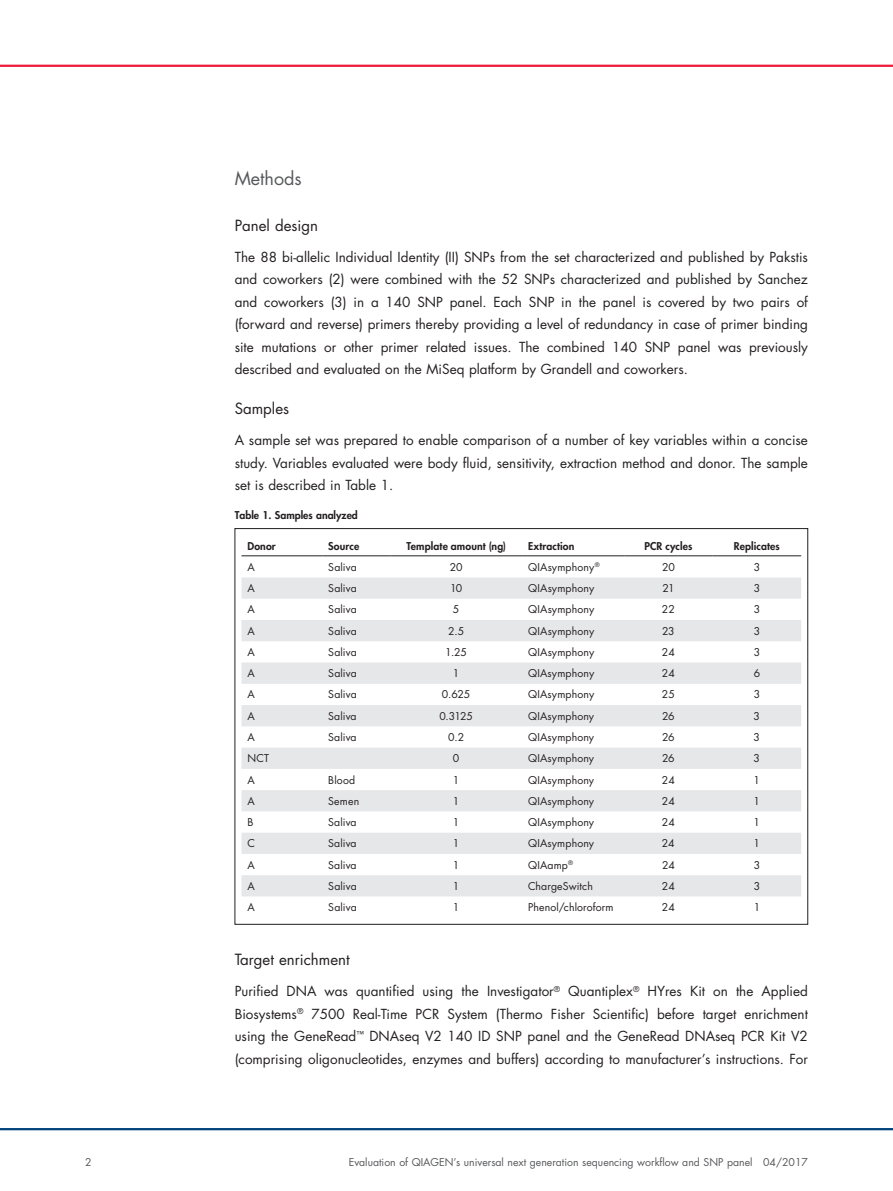
<style>
.page{position:relative;width:893px;height:1191px;background:#fff}
.page>*{position:absolute;margin:0;border:0;box-sizing:border-box;transform-origin:0 0}
.t1{font:18px "Futura Std";color:#57585a}
.t2{font:15px "Futura Std";color:#231f20}
.t3{font:13.5px/22.5px "Futura Std";color:#231f20;text-align:justify}
.t4{font:10.5px "Futura Std";letter-spacing:.015em;color:#231f20}
.t5{font:10.5px "Futura Std";color:#57585a}
.t6{font:800 10.5px "Futura Std";letter-spacing:.01em;color:#231f20}
</style>
<div class="page">
<hr style="left:0;top:65px;width:893px;height:2px;background:#ed1a3a">
<hr style="left:0;top:1128px;width:893px;height:2px;background:#004279">
<svg style="left:241px;top:577px;width:560px;height:319px;fill:#e6e7e9"></svg>
<hr style="left:241px;top:555px;width:81px;height:1px;background:#231f20">
<hr style="left:322px;top:555px;width:68px;height:1px;background:#231f20">
<hr style="left:390px;top:555px;width:132px;height:1px;background:#231f20">
<hr style="left:522px;top:555px;width:102px;height:1px;background:#231f20">
<hr style="left:624px;top:555px;width:89px;height:1px;background:#231f20">
<hr style="left:713px;top:555px;width:88px;height:1px;background:#231f20">
<h1 class="t1" style="left:235px;top:167px;width:68px">Methods</h1>
<p class="t2" style="left:235px;top:216px;width:85px">Panel design</p>
<p class="t3" style="left:235px;top:246px;width:575px">The 88 bi-allelic Individual Identity (II) SNPs from the set characterized and published by Pakstis and coworkers (2) were combined with the 52 SNPs characterized and published by Sanchez and coworkers (3) in a 140 SNP panel. Each SNP in the panel is covered by two pairs of (forward and reverse) primers thereby providing a level of redundancy in case of primer binding site mutations or other primer related issues. The combined 140 SNP panel was previously described and evaluated on the MiSeq platform by Grandell and coworkers.</p>
<p class="t2" style="left:235px;top:399px;width:56px">Samples</p>
<p class="t3" style="left:235px;top:429px;width:575px">A sample set was prepared to enable comparison of a number of key variables within a concise study. Variables evaluated were body fluid, sensitivity, extraction method and donor. The sample set is described in Table 1.</p>
<p class="t6" style="left:235px;top:508px;width:125px">Table 1. Samples analyzed</p>
<p class="t6" style="left:247px;top:539px;width:30px">Donor</p>
<p class="t6" style="left:328px;top:539px;width:33px">Source</p>
<p class="t6" style="left:406px;top:539px;width:101px">Template amount (ng)</p>
<p class="t6" style="left:528px;top:539px;width:48px">Extraction</p>
<p class="t6" style="left:644px;top:539px;width:49px">PCR cycles</p>
<p class="t6" style="left:734px;top:539px;width:47px">Replicates</p>
<p class="t4" style="left:247px;top:560px;width:9px">A</p>
<p class="t4" style="left:328px;top:560px;width:30px">Saliva</p>
<p class="t4" style="left:450px;top:560px;width:14px">20</p>
<p class="t4" style="left:528px;top:560px;width:73px">QIAsymphony<sup>®</sup></p>
<p class="t4" style="left:662px;top:560px;width:14px">20</p>
<p class="t4" style="left:754px;top:560px;width:8px">3</p>
<p class="t4" style="left:247px;top:581px;width:9px">A</p>
<p class="t4" style="left:328px;top:581px;width:30px">Saliva</p>
<p class="t4" style="left:450px;top:581px;width:14px">10</p>
<p class="t4" style="left:528px;top:581px;width:68px">QIAsymphony</p>
<p class="t4" style="left:662px;top:581px;width:14px">21</p>
<p class="t4" style="left:754px;top:581px;width:8px">3</p>
<p class="t4" style="left:247px;top:603px;width:9px">A</p>
<p class="t4" style="left:328px;top:603px;width:30px">Saliva</p>
<p class="t4" style="left:453px;top:603px;width:8px">5</p>
<p class="t4" style="left:528px;top:603px;width:68px">QIAsymphony</p>
<p class="t4" style="left:662px;top:603px;width:14px">22</p>
<p class="t4" style="left:754px;top:603px;width:8px">3</p>
<p class="t4" style="left:247px;top:624px;width:9px">A</p>
<p class="t4" style="left:328px;top:624px;width:30px">Saliva</p>
<p class="t4" style="left:448px;top:624px;width:18px">2.5</p>
<p class="t4" style="left:528px;top:624px;width:68px">QIAsymphony</p>
<p class="t4" style="left:662px;top:624px;width:14px">23</p>
<p class="t4" style="left:754px;top:624px;width:8px">3</p>
<p class="t4" style="left:247px;top:645px;width:9px">A</p>
<p class="t4" style="left:328px;top:645px;width:30px">Saliva</p>
<p class="t4" style="left:445px;top:645px;width:23px">1.25</p>
<p class="t4" style="left:528px;top:645px;width:68px">QIAsymphony</p>
<p class="t4" style="left:662px;top:645px;width:14px">24</p>
<p class="t4" style="left:754px;top:645px;width:8px">3</p>
<p class="t4" style="left:247px;top:666px;width:9px">A</p>
<p class="t4" style="left:328px;top:666px;width:30px">Saliva</p>
<p class="t4" style="left:453px;top:666px;width:8px">1</p>
<p class="t4" style="left:528px;top:666px;width:68px">QIAsymphony</p>
<p class="t4" style="left:662px;top:666px;width:14px">24</p>
<p class="t4" style="left:754px;top:666px;width:8px">6</p>
<p class="t4" style="left:247px;top:688px;width:9px">A</p>
<p class="t4" style="left:328px;top:688px;width:30px">Saliva</p>
<p class="t4" style="left:442px;top:688px;width:30px">0.625</p>
<p class="t4" style="left:528px;top:688px;width:68px">QIAsymphony</p>
<p class="t4" style="left:662px;top:688px;width:14px">25</p>
<p class="t4" style="left:754px;top:688px;width:8px">3</p>
<p class="t4" style="left:247px;top:709px;width:9px">A</p>
<p class="t4" style="left:328px;top:709px;width:30px">Saliva</p>
<p class="t4" style="left:439px;top:709px;width:35px">0.3125</p>
<p class="t4" style="left:528px;top:709px;width:68px">QIAsymphony</p>
<p class="t4" style="left:662px;top:709px;width:14px">26</p>
<p class="t4" style="left:754px;top:709px;width:8px">3</p>
<p class="t4" style="left:247px;top:730px;width:9px">A</p>
<p class="t4" style="left:328px;top:730px;width:30px">Saliva</p>
<p class="t4" style="left:448px;top:730px;width:17px">0.2</p>
<p class="t4" style="left:528px;top:730px;width:68px">QIAsymphony</p>
<p class="t4" style="left:662px;top:730px;width:14px">26</p>
<p class="t4" style="left:754px;top:730px;width:8px">3</p>
<p class="t4" style="left:247px;top:751px;width:23px">NCT</p>
<p class="t4" style="left:453px;top:751px;width:8px">0</p>
<p class="t4" style="left:528px;top:751px;width:68px">QIAsymphony</p>
<p class="t4" style="left:662px;top:751px;width:14px">26</p>
<p class="t4" style="left:754px;top:751px;width:8px">3</p>
<p class="t4" style="left:247px;top:773px;width:9px">A</p>
<p class="t4" style="left:328px;top:773px;width:28px">Blood</p>
<p class="t4" style="left:453px;top:773px;width:8px">1</p>
<p class="t4" style="left:528px;top:773px;width:68px">QIAsymphony</p>
<p class="t4" style="left:662px;top:773px;width:14px">24</p>
<p class="t4" style="left:754px;top:773px;width:8px">1</p>
<p class="t4" style="left:247px;top:794px;width:9px">A</p>
<p class="t4" style="left:328px;top:794px;width:33px">Semen</p>
<p class="t4" style="left:453px;top:794px;width:8px">1</p>
<p class="t4" style="left:528px;top:794px;width:68px">QIAsymphony</p>
<p class="t4" style="left:662px;top:794px;width:14px">24</p>
<p class="t4" style="left:754px;top:794px;width:8px">1</p>
<p class="t4" style="left:247px;top:815px;width:7px">B</p>
<p class="t4" style="left:328px;top:815px;width:30px">Saliva</p>
<p class="t4" style="left:453px;top:815px;width:8px">1</p>
<p class="t4" style="left:528px;top:815px;width:68px">QIAsymphony</p>
<p class="t4" style="left:662px;top:815px;width:14px">24</p>
<p class="t4" style="left:754px;top:815px;width:8px">1</p>
<p class="t4" style="left:247px;top:837px;width:9px">C</p>
<p class="t4" style="left:328px;top:837px;width:30px">Saliva</p>
<p class="t4" style="left:453px;top:837px;width:8px">1</p>
<p class="t4" style="left:528px;top:837px;width:68px">QIAsymphony</p>
<p class="t4" style="left:662px;top:837px;width:14px">24</p>
<p class="t4" style="left:754px;top:837px;width:8px">1</p>
<p class="t4" style="left:247px;top:858px;width:9px">A</p>
<p class="t4" style="left:328px;top:858px;width:30px">Saliva</p>
<p class="t4" style="left:453px;top:858px;width:8px">1</p>
<p class="t4" style="left:528px;top:858px;width:47px">QIAamp<sup>®</sup></p>
<p class="t4" style="left:662px;top:858px;width:14px">24</p>
<p class="t4" style="left:754px;top:858px;width:8px">3</p>
<p class="t4" style="left:247px;top:879px;width:9px">A</p>
<p class="t4" style="left:328px;top:879px;width:30px">Saliva</p>
<p class="t4" style="left:453px;top:879px;width:8px">1</p>
<p class="t4" style="left:528px;top:879px;width:66px">ChargeSwitch</p>
<p class="t4" style="left:662px;top:879px;width:14px">24</p>
<p class="t4" style="left:754px;top:879px;width:8px">3</p>
<p class="t4" style="left:247px;top:900px;width:9px">A</p>
<p class="t4" style="left:328px;top:900px;width:30px">Saliva</p>
<p class="t4" style="left:453px;top:900px;width:8px">1</p>
<p class="t4" style="left:528px;top:900px;width:87px">Phenol/chloroform</p>
<p class="t4" style="left:662px;top:900px;width:14px">24</p>
<p class="t4" style="left:754px;top:900px;width:8px">1</p>
<p class="t2" style="left:235px;top:950px;width:116px">Target enrichment</p>
<p class="t3" style="left:235px;top:980px;width:575px">Purified DNA was quantified using the Investigator<sup>®</sup> Quantiplex<sup>®</sup> HYres Kit on the Applied Biosystems<sup>®</sup> 7500 Real-Time PCR System (Thermo Fisher Scientific) before target enrichment using the GeneRead<sup>™</sup> DNAseq V2 140 ID SNP panel and the GeneRead DNAseq PCR Kit V2 (comprising oligonucleotides, enzymes and buffers) according to manufacturer’s instructions. For</p>
<p class="t5" style="left:85px;top:1155px;width:8px">2</p>
<p class="t5" style="left:349px;top:1155px;width:461px">Evaluation of QIAGEN’s universal next generation sequencing workflow and SNP panel 04/2017</p>
</div>
